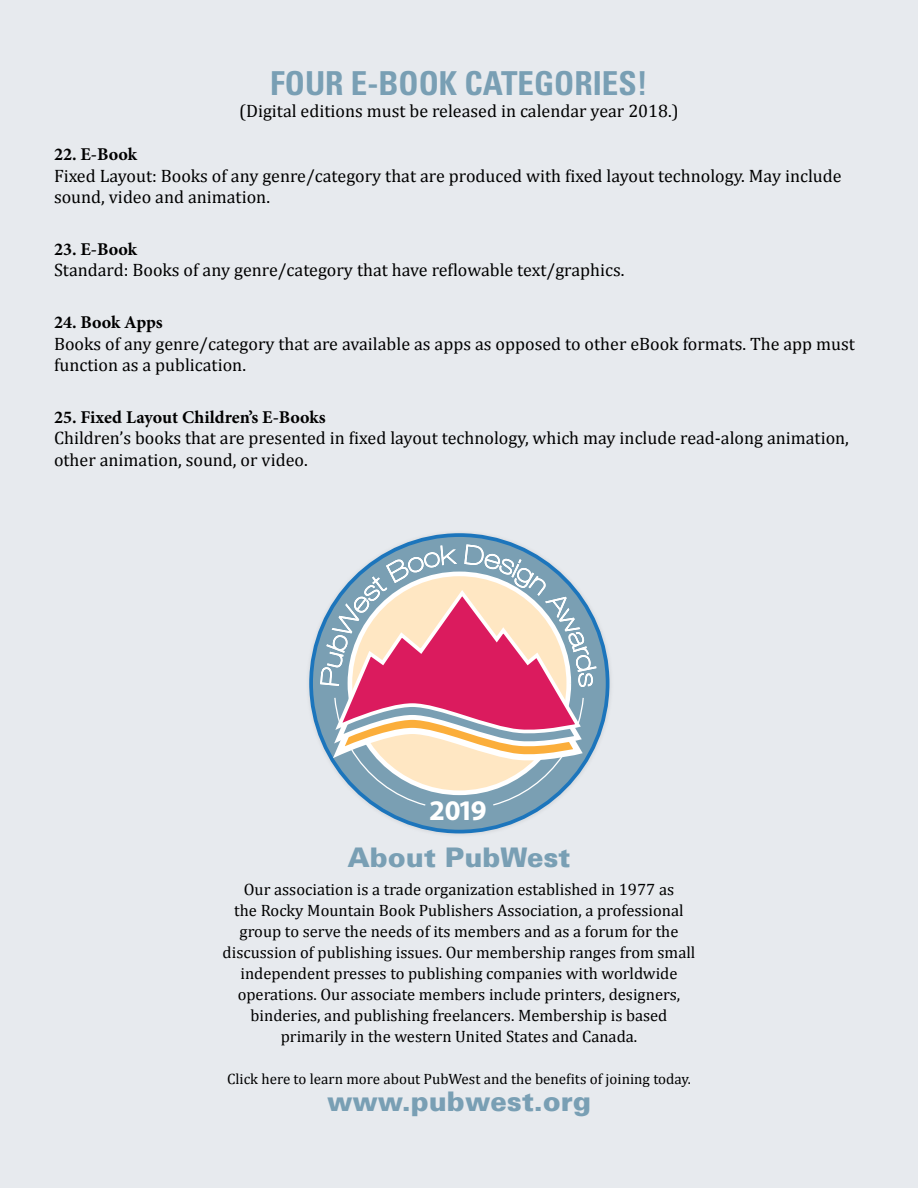
<style>
.page{position:relative;width:918px;height:1188px;background:#e7eaee}
.page>*{position:absolute;margin:0;border:0;box-sizing:border-box;transform-origin:0 0}
.t1{font:700 condensed 33px "Univers";color:#799fb4}
.t2{font:700 28.5px "Myriad Pro";color:#fff}
.t3{font:900 27px "Univers";color:#799fb4}
.t4{font:18px/21.6px "Cambria";color:#000}
.t5{font:700 18px "Minion Pro";color:#000}
.t6{font:16.5px/21px "Cambria";color:#000;text-align:center}
.t7{font:15px "Cambria";color:#000}
</style>
<div class="page">
<img style="left:309px;top:533px;width:301px;height:302px">
<svg style="left:311px;top:535px;width:297px;height:297px;background:#6595b4"></svg>
<svg style="left:319px;top:544px;width:278px;height:263px;background:#c8a7b3"></svg>
<h1 class="t1" style="left:270px;top:63px;width:379px">FOUR E-BOOK CATEGORIES!</h1>
<p class="t4" style="left:239px;top:100px;width:441px">(Digital editions must be released in calendar year 2018.)</p>
<p class="t5" style="left:54px;top:142px;width:85px">22. E-Book</p>
<p class="t4" style="left:54px;top:165px;width:789px">Fixed Layout: Books of any genre/category that are produced with fixed layout technology. May include sound, video and animation.</p>
<p class="t5" style="left:54px;top:236px;width:85px">23. E-Book</p>
<p class="t4" style="left:54px;top:259px;width:572px">Standard: Books of any genre/category that have reflowable text/graphics.</p>
<p class="t5" style="left:54px;top:310px;width:110px">24. Book Apps</p>
<p class="t4" style="left:54px;top:333px;width:803px">Books of any genre/category that are available as apps as opposed to other eBook formats. The app must function as a publication.</p>
<p class="t5" style="left:54px;top:404px;width:273px">25. Fixed Layout Children’s E-Books</p>
<p class="t4" style="left:54px;top:427px;width:796px">Children’s books that are presented in fixed layout technology, which may include read-along animation, other animation, sound, or video.</p>
<h2 class="t2" style="left:429px;top:792px;width:59px">2019</h2>
<h3 class="t3" style="left:347px;top:840px;width:225px">About PubWest</h3>
<p class="t6" style="left:223px;top:879px;width:474px">Our association is a trade organization established in 1977 as<br>the Rocky Mountain Book Publishers Association, a professional group to serve the needs of its members and as a forum for the discussion of publishing issues. Our membership ranges from small independent presses to publishing companies with worldwide operations. Our associate members include printers, designers, binderies, and publishing freelancers. Membership is based primarily in the western United States and Canada.</p>
<p class="t7" style="left:227px;top:1070px;width:465px">Click here to learn more about PubWest and the benefits of joining today.</p>
<h3 class="t3" style="left:327px;top:1085px;width:265px">www.pubwest.org</h3>
</div>
